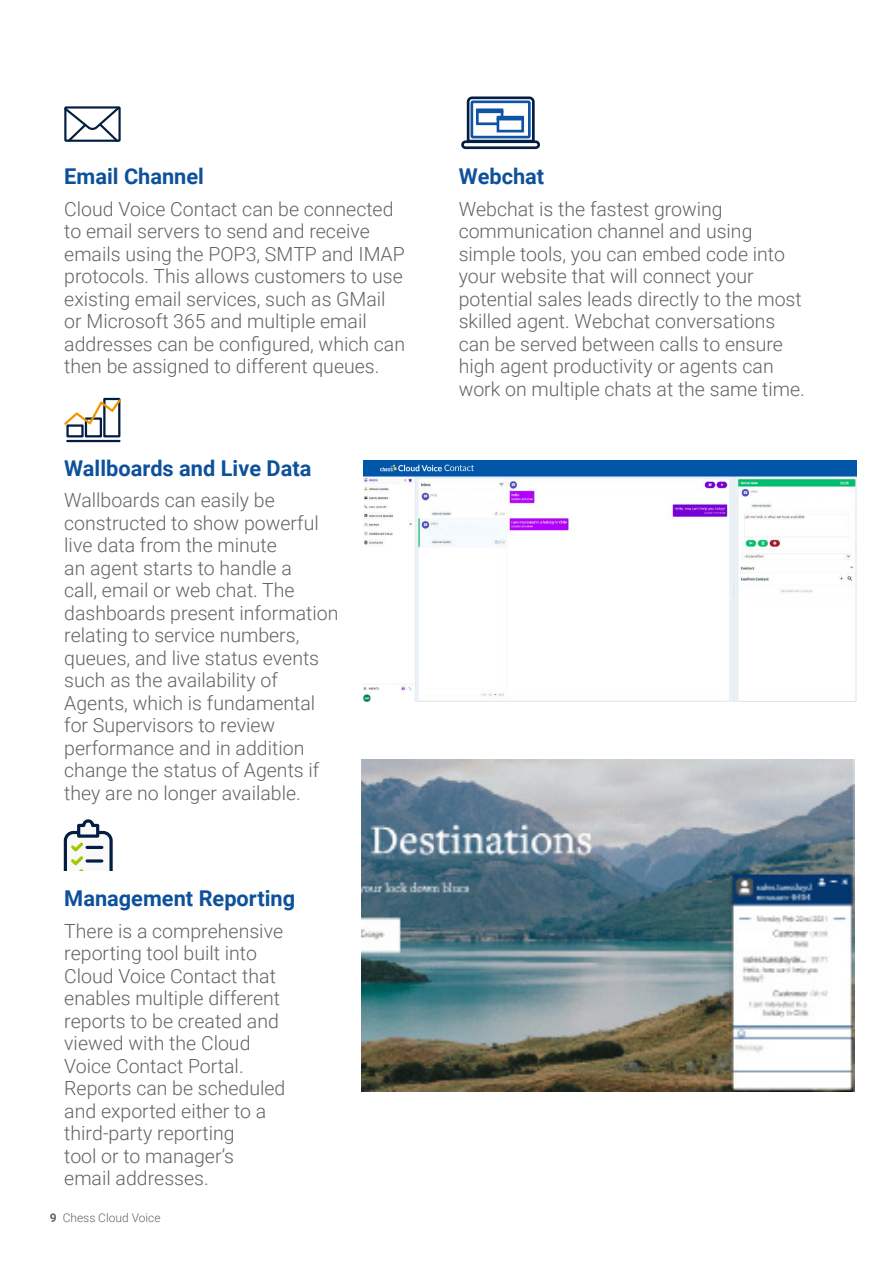
<style>
.page{position:relative;width:893px;height:1263px;background:#fff}
.page>*{position:absolute;margin:0;border:0;box-sizing:border-box;transform-origin:0 0}
.t1{font:700 21.75px "Roboto";color:#0e519b}
.t2{font:300 19.5px/22.5px "Roboto";color:#646363}
.t3{font:300 12px "Roboto";color:#636366}
.s1{font-weight:700}
</style>
<div class="page">
<img style="left:364px;top:460px;width:492px;height:241px">
<img style="left:361px;top:759px;width:494px;height:332px">
<svg style="left:64px;top:106px;width:57px;height:36px"></svg>
<div style="left:461px;top:140px;width:79px;height:9px;border:3px solid #031e42;border-radius:3px"></div>
<svg style="left:465px;top:96px;width:71px;height:48px"></svg>
<div style="left:85px;top:417px;width:17px;height:20px;border:2px solid #031e42"></div>
<div style="left:103px;top:398px;width:17px;height:39px;border:2px solid #031e42"></div>
<div style="left:66px;top:424px;width:18px;height:13px;border:2px solid #031e42"></div>
<hr style="left:67px;top:440px;width:52px;height:2px;background:#031e42">
<svg style="left:64px;top:398px;width:57px;height:29px"></svg>
<svg style="left:64px;top:819px;width:49px;height:52px"></svg>
<p class="t1" style="left:64px;top:161px;width:141px">Email Channel</p>
<p class="t2" style="left:64px;top:197px;width:342px">Cloud Voice Contact can be connected to email servers to send and receive emails using the POP3, SMTP and IMAP protocols. This allows customers to use existing email services, such as GMail or Microsoft 365 and multiple email addresses can be configured, which can then be assigned to different queues.</p>
<p class="t1" style="left:64px;top:453px;width:249px">Wallboards and Live Data</p>
<p class="t2" style="left:64px;top:488px;width:276px">Wallboards can easily be constructed to show powerful live data from the minute<br>an agent starts to handle a<br>call, email or web chat. The dashboards present information relating to service numbers, queues, and live status events such as the availability of<br>Agents, which is fundamental for Supervisors to review performance and in addition change the status of Agents if they are no longer available.</p>
<p class="t1" style="left:64px;top:883px;width:232px">Management Reporting</p>
<p class="t2" style="left:64px;top:919px;width:223px">There is a comprehensive reporting tool built into<br>Cloud Voice Contact that enables multiple different reports to be created and viewed with the Cloud<br>Voice Contact Portal.<br>Reports can be scheduled and exported either to a</p>
<p class="t2" style="left:64px;top:1121px;width:172px;text-align:justify">third-party reporting tool or to manager’s email addresses.</p>
<p class="t3" style="left:50px;top:1210px;width:112px"><span class="s1">9</span> Chess Cloud Voice</p>
<p class="t1" style="left:459px;top:161px;width:87px">Webchat</p>
<p class="t2" style="left:459px;top:197px;width:348px">Webchat is the fastest growing communication channel and using simple tools, you can embed code into your website that will connect your potential sales leads directly to the most skilled agent. Webchat conversations can be served between calls to ensure high agent productivity or agents can work on multiple chats at the same time.</p>
</div>
